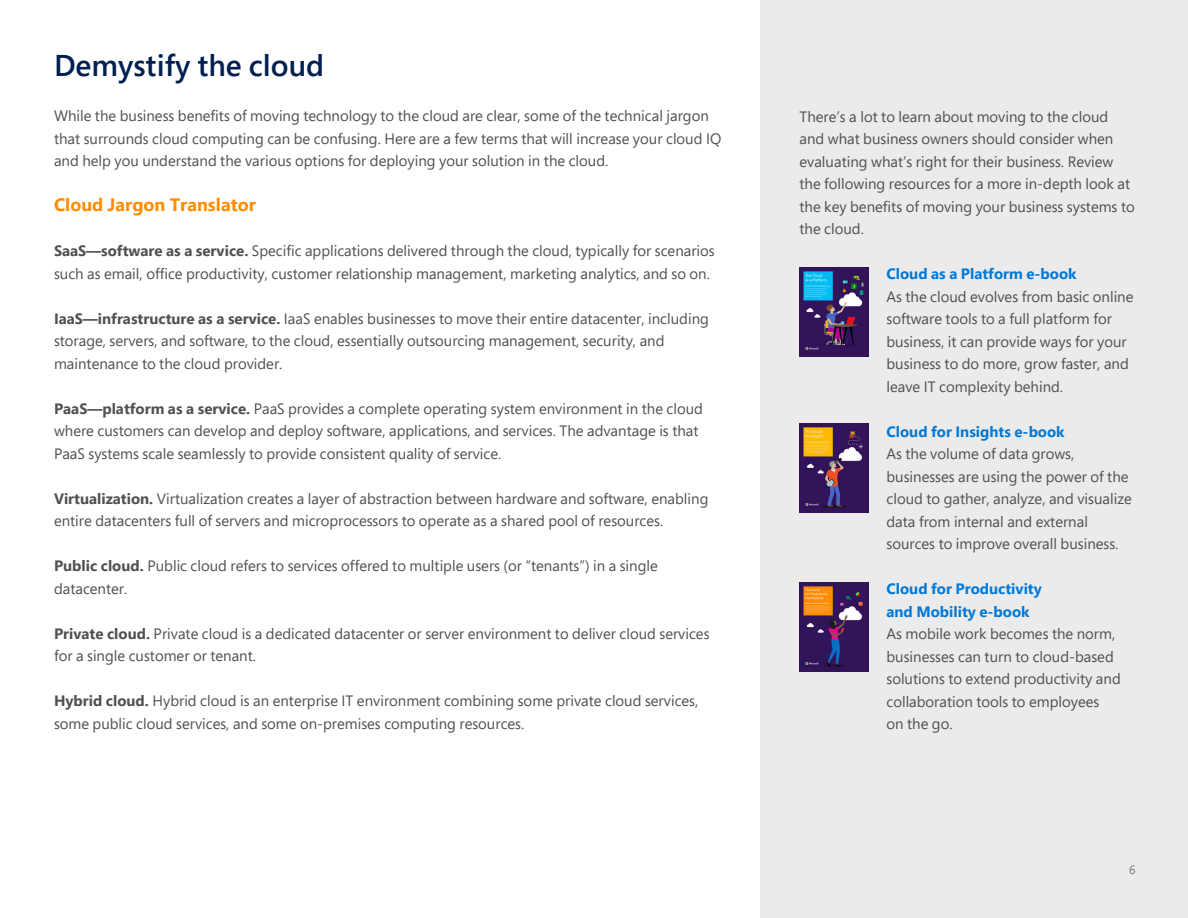
<style>
.page{position:relative;width:1188px;height:918px;background:#fff}
.page>*{position:absolute;margin:0;border:0;box-sizing:border-box;transform-origin:0 0}
.t1{font:600 30px "Segoe Pro";color:#002050}
.t2{font:700 18px "Segoe Pro";color:#ff8c00}
.t3{font:15px/22.5px "Segoe Pro";color:#505050}
.t4{font:12px "Segoe Pro";color:#737373}
.s1{font-weight:700}
.s2{font-weight:700;color:#0078d7}
</style>
<div class="page">
<div style="left:760px;top:0;width:428px;height:918px;background:#ebebeb"></div>
<img style="left:800px;top:268px;width:68px;height:89px">
<img style="left:800px;top:424px;width:68px;height:89px">
<img style="left:800px;top:583px;width:68px;height:89px">
<p class="t1" style="left:54px;top:45px;width:272px">Demystify the cloud</p>
<p class="t3" style="left:54px;top:104px;width:669px">While the business benefits of moving technology to the cloud are clear, some of the technical jargon that surrounds cloud computing can be confusing. Here are a few terms that will increase your cloud IQ and help you understand the various options for deploying your solution in the cloud.</p>
<p class="t2" style="left:54px;top:192px;width:203px">Cloud Jargon Translator</p>
<p class="t3" style="left:54px;top:239px;width:662px"><span class="s1">SaaS—software as a service.</span> Specific applications delivered through the cloud, typically for scenarios such as email, office productivity, customer relationship management, marketing analytics, and so on.</p>
<p class="t3" style="left:54px;top:307px;width:656px"><span class="s1">IaaS—infrastructure as a service.</span> IaaS enables businesses to move their entire datacenter, including storage, servers, and software, to the cloud, essentially outsourcing management, security, and maintenance to the cloud provider.</p>
<p class="t3" style="left:54px;top:397px;width:651px"><span class="s1">PaaS—platform as a service.</span> PaaS provides a complete operating system environment in the cloud where customers can develop and deploy software, applications, and services. The advantage is that<br>PaaS systems scale seamlessly to provide consistent quality of service.</p>
<p class="t3" style="left:54px;top:487px;width:656px"><span class="s1">Virtualization.</span> Virtualization creates a layer of abstraction between hardware and software, enabling entire datacenters full of servers and microprocessors to operate as a shared pool of resources.</p>
<p class="t3" style="left:54px;top:554px;width:605px"><span class="s1">Public cloud.</span> Public cloud refers to services offered to multiple users (or “tenants”) in a single datacenter.</p>
<p class="t3" style="left:54px;top:622px;width:657px"><span class="s1">Private cloud.</span> Private cloud is a dedicated datacenter or server environment to deliver cloud services for a single customer or tenant.</p>
<p class="t3" style="left:54px;top:689px;width:646px"><span class="s1">Hybrid cloud.</span> Hybrid cloud is an enterprise IT environment combining some private cloud services, some public cloud services, and some on-premises computing resources.</p>
<p class="t3" style="left:800px;top:105px;width:337px">There’s a lot to learn about moving to the cloud and what business owners should consider when evaluating what’s right for their business. Review the following resources for a more in-depth look at the key benefits of moving your business systems to the cloud.</p>
<p class="t3" style="left:886px;top:262px;width:249px"><span class="s2">Cloud as a Platform e-book<br></span>As the cloud evolves from basic online software tools to a full platform for business, it can provide ways for your business to do more, grow faster, and leave IT complexity behind.</p>
<p class="t3" style="left:886px;top:420px;width:247px"><span class="s2">Cloud for Insights e-book<br></span>As the volume of data grows, businesses are using the power of the cloud to gather, analyze, and visualize data from internal and external sources to improve overall business.</p>
<p class="t3" style="left:886px;top:577px;width:236px"><span class="s2">Cloud for Productivity<br>and Mobility e-book<br></span>As mobile work becomes the norm, businesses can turn to cloud-based solutions to extend productivity and collaboration tools to employees<br>on the go.</p>
<p class="t4" style="left:1129px;top:861px;width:8px">6</p>
</div>
